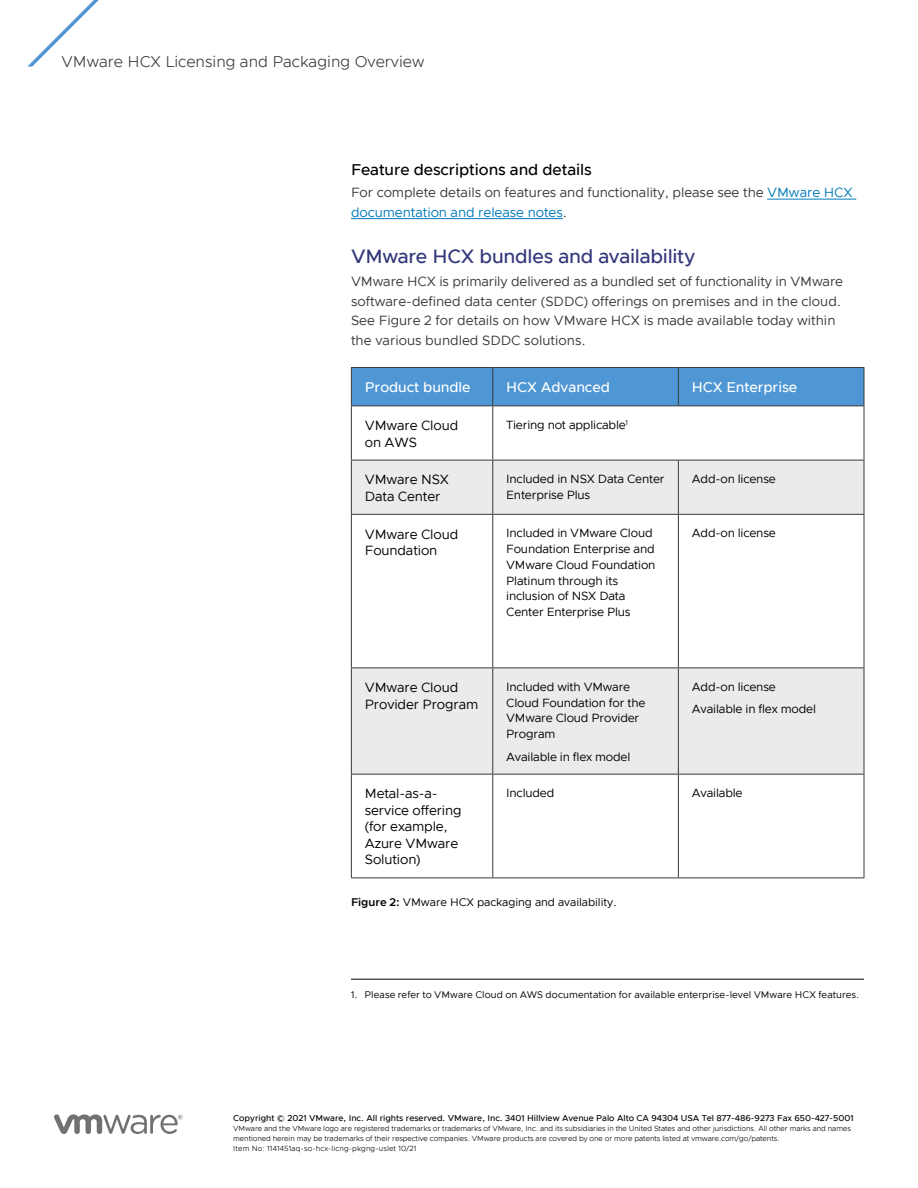
<style>
.page{position:relative;width:918px;height:1188px;background:#fff}
.page>*{position:absolute;margin:0;border:0;box-sizing:border-box;transform-origin:0 0}
.t1{font:500 19.5px "Metropolis";letter-spacing:-.015em;color:#32377a}
.t2{font:300 15.75px "Metropolis";color:#393939}
.t3{font:500 15.75px "Metropolis";letter-spacing:-.005em;color:#000}
.t4{font:500 14.25px "Metropolis";letter-spacing:-.005em;color:#fff}
.t5{font:13.5px/19.5px "Metropolis";letter-spacing:-.005em;color:#393939}
.t6{font:13.5px/16.5px "Metropolis";letter-spacing:-.01em;color:#000}
.t7{font:12px/15.8px "Metropolis";letter-spacing:-.015em;color:#000}
.t8{font:11.25px "Metropolis";letter-spacing:-.005em;color:#000}
.t9{font:9.75px "Metropolis";letter-spacing:.005em;color:#000}
.t10{font:500 8.7px "Metropolis";color:#000}
.t11{font:300 7.5px/9.8px "Metropolis";letter-spacing:-.01em;color:#000}
.s1{color:#007ab8}
.s2{font-weight:600}
</style>
<div class="page">
<svg style="left:54px;top:1114px;width:129px;height:20px"></svg>
<svg style="left:27px;top:0;width:72px;height:67px"></svg>
<hr style="left:767px;top:199px;width:89px;height:1px;background:#007ab8">
<hr style="left:351px;top:218px;width:212px;height:1px;background:#007ab8">
<hr style="left:351px;top:979px;width:513px;height:1px;background:#000">
<div style="left:352px;top:368px;width:512px;height:37px;background:#4e96d4"></div>
<div style="left:352px;top:461px;width:512px;height:53px;background:#ebebeb"></div>
<svg style="left:352px;top:515px;width:512px;height:363px"></svg>
<hr style="left:493px;top:405px;width:185px;height:1px;background:#393939">
<hr style="left:492px;top:406px;width:1px;height:54px;background:#393939">
<hr style="left:678px;top:405px;width:186px;height:1px;background:#393939">
<hr style="left:864px;top:406px;width:1px;height:54px;background:#393939">
<hr style="left:493px;top:460px;width:185px;height:1px;background:#393939">
<hr style="left:678px;top:460px;width:186px;height:1px;background:#393939">
<hr style="left:351px;top:367px;width:142px;height:1px;background:#393939">
<hr style="left:351px;top:368px;width:1px;height:37px;background:#393939">
<hr style="left:493px;top:367px;width:185px;height:1px;background:#393939">
<hr style="left:492px;top:368px;width:1px;height:37px;background:#393939">
<hr style="left:678px;top:367px;width:186px;height:1px;background:#393939">
<hr style="left:678px;top:368px;width:1px;height:37px;background:#393939">
<hr style="left:864px;top:368px;width:1px;height:37px;background:#393939">
<hr style="left:351px;top:405px;width:142px;height:1px;background:#393939">
<hr style="left:351px;top:406px;width:1px;height:54px;background:#393939">
<hr style="left:351px;top:460px;width:142px;height:1px;background:#393939">
<hr style="left:351px;top:460px;width:1px;height:54px;background:#393939">
<hr style="left:492px;top:460px;width:1px;height:54px;background:#393939">
<hr style="left:678px;top:460px;width:1px;height:54px;background:#393939">
<hr style="left:864px;top:460px;width:1px;height:54px;background:#393939">
<hr style="left:351px;top:514px;width:142px;height:1px;background:#393939">
<hr style="left:351px;top:515px;width:1px;height:152px;background:#393939">
<hr style="left:493px;top:514px;width:185px;height:1px;background:#393939">
<hr style="left:492px;top:515px;width:1px;height:152px;background:#393939">
<hr style="left:678px;top:514px;width:186px;height:1px;background:#393939">
<hr style="left:678px;top:515px;width:1px;height:152px;background:#393939">
<hr style="left:864px;top:515px;width:1px;height:152px;background:#393939">
<hr style="left:351px;top:667px;width:142px;height:1px;background:#393939">
<hr style="left:351px;top:668px;width:1px;height:106px;background:#393939">
<hr style="left:493px;top:667px;width:185px;height:1px;background:#393939">
<hr style="left:492px;top:668px;width:1px;height:106px;background:#393939">
<hr style="left:678px;top:667px;width:186px;height:1px;background:#393939">
<hr style="left:678px;top:668px;width:1px;height:106px;background:#393939">
<hr style="left:864px;top:668px;width:1px;height:106px;background:#393939">
<hr style="left:351px;top:774px;width:142px;height:1px;background:#393939">
<hr style="left:351px;top:775px;width:1px;height:103px;background:#393939">
<hr style="left:493px;top:774px;width:185px;height:1px;background:#393939">
<hr style="left:492px;top:775px;width:1px;height:103px;background:#393939">
<hr style="left:678px;top:774px;width:186px;height:1px;background:#393939">
<hr style="left:678px;top:775px;width:1px;height:103px;background:#393939">
<hr style="left:864px;top:775px;width:1px;height:103px;background:#393939">
<hr style="left:351px;top:878px;width:142px;height:1px;background:#393939">
<hr style="left:493px;top:878px;width:185px;height:1px;background:#393939">
<hr style="left:678px;top:878px;width:186px;height:1px;background:#393939">
<h2 class="t2" style="left:62px;top:51px;width:364px">VMware HCX Licensing and Packaging Overview</h2>
<h2 class="t3" style="left:351px;top:159px;width:242px">Feature descriptions and details</h2>
<p class="t5" style="left:351px;top:183px;width:503px">For complete details on features and functionality, please see the <span class="s1">VMware HCX documentation and release notes</span>.</p>
<h1 class="t1" style="left:351px;top:244px;width:346px">VMware HCX bundles and availability</h1>
<p class="t5" style="left:351px;top:272px;width:494px">VMware HCX is primarily delivered as a bundled set of functionality in VMware software-defined data center (SDDC) offerings on premises and in the cloud.<br>See Figure 2 for details on how VMware HCX is made available today within the various bundled SDDC solutions.</p>
<p class="t4" style="left:365px;top:379px;width:107px">Product bundle</p>
<p class="t4" style="left:506px;top:379px;width:105px">HCX Advanced</p>
<p class="t4" style="left:692px;top:379px;width:107px">HCX Enterprise</p>
<p class="t6" style="left:365px;top:417px;width:95px">VMware Cloud on AWS</p>
<p class="t7" style="left:506px;top:417px;width:123px">Tiering not applicable<sup>1</sup></p>
<p class="t6" style="left:365px;top:471px;width:86px">VMware NSX<br>Data Center</p>
<p class="t7" style="left:506px;top:471px;width:160px">Included in NSX Data Center<br>Enterprise Plus</p>
<p class="t7" style="left:692px;top:471px;width:86px">Add-on license</p>
<p class="t6" style="left:365px;top:526px;width:95px">VMware Cloud<br>Foundation</p>
<p class="t7" style="left:506px;top:525px;width:151px">Included in VMware Cloud<br>Foundation Enterprise and<br>VMware Cloud Foundation<br>Platinum through its inclusion of NSX Data<br>Center Enterprise Plus</p>
<p class="t7" style="left:692px;top:525px;width:86px">Add-on license</p>
<p class="t6" style="left:365px;top:679px;width:115px">VMware Cloud<br>Provider Program</p>
<p class="t7" style="left:506px;top:679px;width:141px">Included with VMware<br>Cloud Foundation for the<br>VMware Cloud Provider<br>Program</p>
<p class="t7" style="left:506px;top:749px;width:126px">Available in flex model</p>
<p class="t7" style="left:692px;top:676px;width:126px;line-height:22.5px">Add-on license<br>Available in flex model</p>
<p class="t6" style="left:365px;top:785px;width:98px">Metal-as-a&shy;service offering (for example,<br>Azure VMware<br>Solution)</p>
<p class="t7" style="left:506px;top:785px;width:50px">Included</p>
<p class="t7" style="left:692px;top:785px;width:52px">Available</p>
<p class="t8" style="left:351px;top:895px;width:267px"><span class="s2">Figure 2:</span> VMware HCX packaging and availability.</p>
<p class="t9" style="left:351px;top:989px;width:510px">1. Please refer to VMware Cloud on AWS documentation for available enterprise-level VMware HCX features.</p>
<p class="t10" style="left:233px;top:1113px;width:622px">Copyright © 2021 VMware, Inc. All rights reserved. VMware, Inc. 3401 Hillview Avenue Palo Alto CA 94304 USA Tel 877-486-9273 Fax 650-427-5001</p>
<p class="t11" style="left:233px;top:1124px;width:619px">VMware and the VMware logo are registered trademarks or trademarks of VMware, Inc. and its subsidiaries in the United States and other jurisdictions. All other marks and names mentioned herein may be trademarks of their respective companies. VMware products are covered by one or more patents listed at vmware.com/go/patents.<br>Item No: 1141451aq-so-hcx-licng-pkgng-uslet 10/21</p>
</div>
